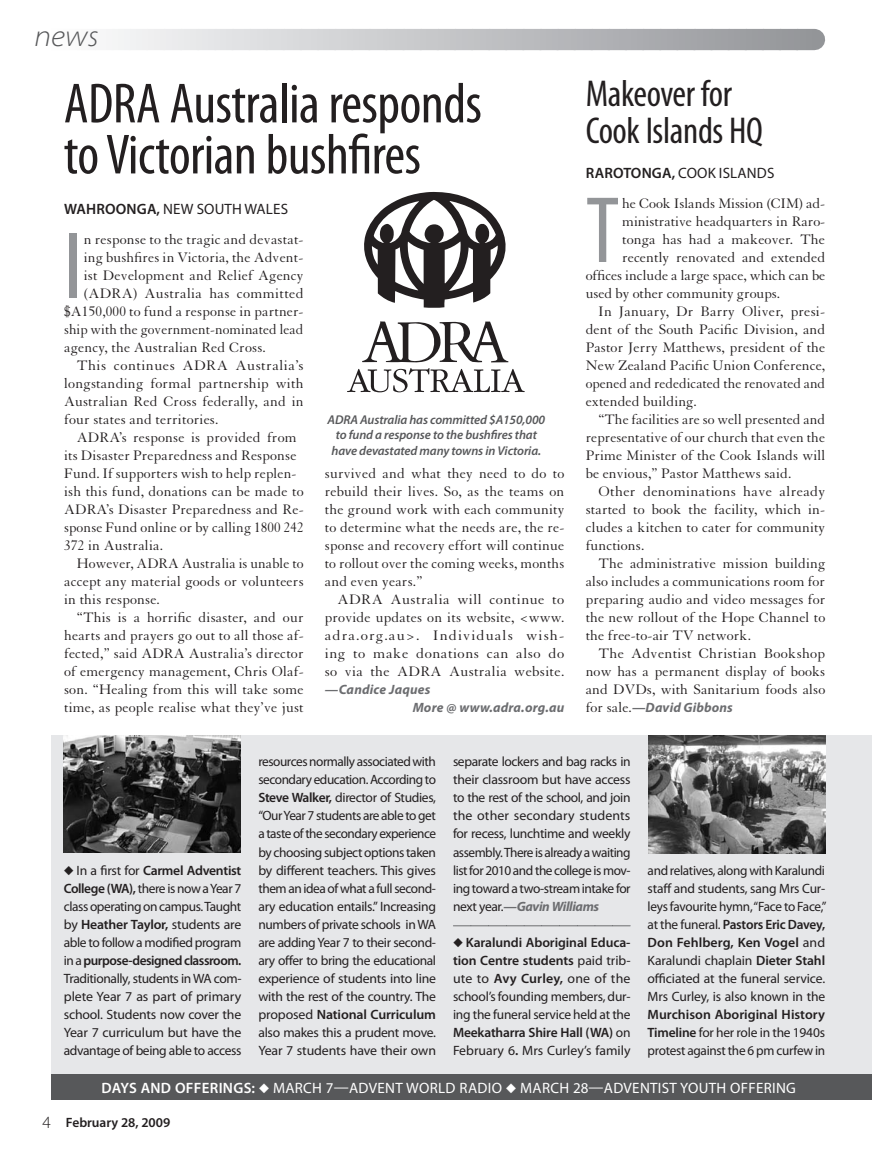
<style>
.page{position:relative;width:872px;height:1149px;background:#fff}
.page>*{position:absolute;margin:0;border:0;box-sizing:border-box;transform-origin:0 0}
.t1{font:condensed 95.1px "Myriad Pro";color:#939598}
.t2{font:condensed 57px/51px "Myriad Pro";letter-spacing:-.01em;color:#231f20}
.t3{font:condensed 37.5px/37.5px "Myriad Pro";letter-spacing:-.01em;color:#231f20}
.t4{font:italic 300 semi-expanded 30px "Myriad Pro";color:#57585a}
.t5{font:15px/18px "Granjon";letter-spacing:.01em;color:#231f20;text-align:justify}
.t6{font:15px "Myriad Pro";letter-spacing:.02em;color:#fff}
.t7{font:15px "Myriad Pro";letter-spacing:.01em;color:#231f20}
.t8{font:600 15px "Myriad Pro";letter-spacing:.02em;color:#fff}
.t9{font:15px "Granjon";letter-spacing:.03em;color:#231f20}
.t10{font:600 15px "Myriad Pro";letter-spacing:.01em;color:#231f20}
.t11{font:13.5px/18px "Myriad Pro";letter-spacing:-.015em;color:#231f20;text-align:justify}
.t12{font:italic 700 13.5px/18px "Myriad Pro";letter-spacing:.015em;color:#6c6d70}
.t13{font:600 13.5px "Myriad Pro";color:#231f20}
.t14{font:italic 600 12.75px/15.3px "Myriad Pro";letter-spacing:-.01em;color:#57585a;text-align:center}
.s1{font-weight:400}
.s2{font-weight:600}
.s3{font-family:"Granjon";font-weight:400;font-style:normal;font-size:15px;color:#231f20}
.s4{font-weight:700;font-style:italic;color:#6c6d70}
.s5{font-weight:300;font-size:17.25px}
</style>
<div class="page">
<svg style="left:112px;top:29px;width:702px;height:21px;background:#c3c4c6"></svg>
<svg style="left:364px;top:191px;width:142px;height:117px"></svg>
<svg style="left:347px;top:321px;width:178px;height:71px"></svg>
<div style="left:51px;top:735px;width:821px;height:351px;background:#e6e7e9"></div>
<svg style="left:453px;top:925px;width:177px;height:1px"></svg>
<div style="left:51px;top:1074px;width:821px;height:25px;background:#57585a"></div>
<img style="left:64px;top:735px;width:177px;height:117px">
<img style="left:648px;top:735px;width:177px;height:117px">
<h3 class="t4" style="left:34px;top:20px;width:66px">news</h3>
<h2 class="t2" style="left:64px;top:77px;width:419px">ADRA Australia responds to Victorian bushfires</h2>
<p class="t10" style="left:64px;top:199px;width:110px">Wah roonga, <span class="s1">new</span></p>
<p class="t7" style="left:197px;top:199px;width:69px">South Wales</p>
<h1 class="t1" style="left:64px;top:209px;width:20px">I</h1>
<p class="t5" style="left:84px;top:230px;width:221px">n response to the tragic and devastat-</p>
<p class="t5" style="left:84px;top:248px;width:221px">ing bushfires in Victoria, the Advent-</p>
<p class="t5" style="left:84px;top:266px;width:221px">ist Development and Relief Agency</p>
<p class="t5" style="left:84px;top:284px;width:221px">(ADRA) Australia has committed</p>
<p class="t5" style="left:64px;top:302px;width:241px">$A150,000 to fund a response in partner-</p>
<p class="t5" style="left:64px;top:320px;width:241px">ship with the government-nominated lead</p>
<p class="t5" style="left:64px;top:338px;width:203px">agency, the Australian Red Cross.</p>
<p class="t9" style="left:77px;top:357px;width:228px">This continues ADRA Australia’s</p>
<p class="t5" style="left:64px;top:374px;width:241px">longstanding formal partnership with</p>
<p class="t5" style="left:64px;top:392px;width:241px">Australian Red Cross federally, and in</p>
<p class="t5" style="left:64px;top:410px;width:156px">four states and territories.</p>
<p class="t5" style="left:77px;top:428px;width:221px">ADRA’s response is provided from</p>
<p class="t5" style="left:64px;top:446px;width:234px">its Disaster Preparedness and Response</p>
<p class="t5" style="left:64px;top:464px;width:234px">Fund. If supporters wish to help replen-</p>
<p class="t5" style="left:64px;top:482px;width:241px">ish this fund, donations can be made to</p>
<p class="t5" style="left:64px;top:500px;width:241px">ADRA’s Disaster Preparedness and Re-</p>
<p class="t5" style="left:64px;top:518px;width:241px">sponse Fund online or by calling 1800 242</p>
<p class="t5" style="left:64px;top:536px;width:100px">372 in Australia.</p>
<p class="t5" style="left:77px;top:554px;width:228px">However, ADRA Australia is unable to</p>
<p class="t5" style="left:64px;top:572px;width:241px">accept any material goods or volunteers</p>
<p class="t5" style="left:64px;top:590px;width:97px">in this response.</p>
<p class="t5" style="left:77px;top:608px;width:228px">“This is a horrific disaster, and our</p>
<p class="t5" style="left:64px;top:626px;width:241px">hearts and prayers go out to all those af-</p>
<p class="t5" style="left:64px;top:644px;width:241px">fected,” said ADRA Australia’s director</p>
<p class="t5" style="left:64px;top:662px;width:241px">of emergency management, Chris Olaf-</p>
<p class="t5" style="left:64px;top:680px;width:241px">son. “Healing from this will take some</p>
<p class="t5" style="left:64px;top:698px;width:241px">time, as people realise what they’ve just</p>
<p class="t14" style="left:327px;top:411px;width:219px">ADRA Australia has committed $A150,000 to fund a response to the bushfires that have devastated many towns in Victoria.</p>
<p class="t5" style="left:325px;top:464px;width:241px">survived and what they need to do to rebuild their lives. So, as the teams on the ground work with each community to determine what the needs are, the re&shy;sponse and recovery effort will continue to rollout over the coming weeks, months and even years.”</p>
<p class="t5" style="left:325px;top:590px;width:241px;text-indent:13px">ADRA Australia will continue to provide updates on its website, &lt;www. adra.org.au&gt;. Individuals wish&shy;ing to make donations can also do so via the ADRA Australia website.</p>
<p class="t12" style="left:413px;top:680px;width:153px;text-indent:-88px">—Candice Jaques<br>More @ www.adra.org.au</p>
<h3 class="t3" style="left:585px;top:74px;width:179px">Makeover for<br>Cook Islands HQ</h3>
<p class="t7" style="left:586px;top:163px;width:147px"><span class="s2">Rarotonga,</span> Cook Islands</p>
<h1 class="t1" style="left:585px;top:173px;width:35px">T</h1>
<p class="t5" style="left:622px;top:194px;width:205px">he Cook Islands Mission (CIM) ad-</p>
<p class="t5" style="left:622px;top:212px;width:205px">ministrative headquarters in Raro-</p>
<p class="t5" style="left:622px;top:230px;width:204px">tonga has had a makeover. The</p>
<p class="t5" style="left:622px;top:248px;width:205px">recently renovated and extended</p>
<p class="t5" style="left:585px;top:266px;width:241px">offices include a large space, which can be</p>
<p class="t5" style="left:585px;top:284px;width:196px">used by other community groups.</p>
<p class="t5" style="left:598px;top:302px;width:228px">In January, Dr Barry Oliver, presi-</p>
<p class="t5" style="left:585px;top:320px;width:241px">dent of the South Pacific Division, and</p>
<p class="t5" style="left:585px;top:338px;width:241px">Pastor Jerry Matthews, president of the</p>
<p class="t5" style="left:585px;top:356px;width:241px">New Zealand Pacific Union Conference,</p>
<p class="t5" style="left:585px;top:374px;width:241px">opened and rededicated the renovated and</p>
<p class="t5" style="left:585px;top:392px;width:113px">extended building.</p>
<p class="t5" style="left:598px;top:410px;width:228px">“The facilities are so well presented and</p>
<p class="t5" style="left:585px;top:428px;width:241px">representative of our church that even the</p>
<p class="t5" style="left:585px;top:446px;width:241px">Prime Minister of the Cook Islands will</p>
<p class="t5" style="left:585px;top:464px;width:207px">be envious,” Pastor Matthews said.</p>
<p class="t5" style="left:598px;top:482px;width:228px">Other denominations have already</p>
<p class="t5" style="left:585px;top:500px;width:241px">started to book the facility, which in-</p>
<p class="t5" style="left:585px;top:518px;width:241px">cludes a kitchen to cater for community</p>
<p class="t5" style="left:585px;top:536px;width:60px">functions.</p>
<p class="t5" style="left:598px;top:554px;width:228px">The administrative mission building</p>
<p class="t5" style="left:585px;top:572px;width:241px">also includes a communications room for</p>
<p class="t5" style="left:585px;top:590px;width:241px">preparing audio and video messages for</p>
<p class="t5" style="left:585px;top:608px;width:241px">the new rollout of the Hope Channel to</p>
<p class="t5" style="left:585px;top:626px;width:167px">the free-to-air TV network.</p>
<p class="t5" style="left:598px;top:644px;width:228px">The Adventist Christian Bookshop</p>
<p class="t5" style="left:585px;top:662px;width:241px">now has a permanent display of books</p>
<p class="t5" style="left:585px;top:680px;width:241px">and DVDs, with Sanitarium foods also</p>
<p class="t12" style="left:585px;top:698px;width:149px"><span class="s3">for sale.</span>—David Gibbons</p>
<p class="t11" style="left:64px;top:860px;width:179px">◆ In a first for <span class="s2">Carmel Adventist College (WA),</span> there is now a Year 7 class operating on campus. Taught by <span class="s2">Heather Taylor,</span> students are able to follow a modified program in a <span class="s2">purpose-designed classroom.<br></span>Traditionally, students in WA com&shy;plete Year 7 as part of primary school. Students now cover the Year 7 curriculum but have the advantage of being able to access</p>
<p class="t11" style="left:258px;top:752px;width:179px">resources normally associated with secondary education. According to <span class="s2">Steve Walker,</span> director of Studies, “Our Year 7 students are able to get a taste of the secondary experience by choosing subject options taken by different teachers. This gives them an idea of what a full second&shy;ary education entails.” Increasing numbers of private schools in WA are adding Year 7 to their second&shy;ary offer to bring the educational experience of students into line with the rest of the country. The proposed <span class="s2">National Curriculum </span>also makes this a prudent move.<br>Year 7 students have their own</p>
<p class="t11" style="left:453px;top:752px;width:179px">separate lockers and bag racks in their classroom but have access to the rest of the school, and join the other secondary students for recess, lunchtime and weekly assembly. There is already a waiting list for 2010 and the college is mov&shy;ing toward a two-stream intake for next year.<span class="s4">—Gavin Williams</span></p>
<p class="t11" style="left:453px;top:932px;width:179px">◆ <span class="s2">Karalundi Aboriginal Educa&shy;tion Centre students</span> paid trib&shy;ute to <span class="s2">Avy Curley,</span> one of the school’s founding members, dur&shy;ing the funeral service held at the <span class="s2">Meekatharra Shire Hall (WA)</span> on February 6<span class="s2">.</span> Mrs Curley’s family</p>
<p class="t11" style="left:647px;top:860px;width:180px">and relatives, along with Karalundi staff and students, sang Mrs Cur&shy;leys favourite hymn, “Face to Face,” at the funeral. <span class="s2">Pastors Eric Davey, Don Fehlberg, Ken Vogel</span> and Karalundi chaplain <span class="s2">Dieter Stahl </span>officiated at the funeral service.<br>Mrs Curley, is also known in the</p>
<p class="t11" style="left:647px;top:1004px;width:179px"><span class="s2">Murchison Aboriginal History Timeline</span> for her role in the 1940s protest against the 6 pm curfew in</p>
<p class="t8" style="left:102px;top:1077px;width:267px">Days and offerings: ◆ <span class="s1">MARCH 7—Adven</span></p>
<p class="t6" style="left:395px;top:1078px;width:44px">t world</p>
<p class="t6" style="left:459px;top:1078px;width:9px">radi</p>
<p class="t6" style="left:492px;top:1078px;width:123px">o ◆ MARCH 28—adven</p>
<p class="t6" style="left:650px;top:1078px;width:100px">tist youth offering</p>
<p class="t13" style="left:43px;top:1113px;width:129px"><span class="s5">4</span> February 28, 2009</p>
</div>
